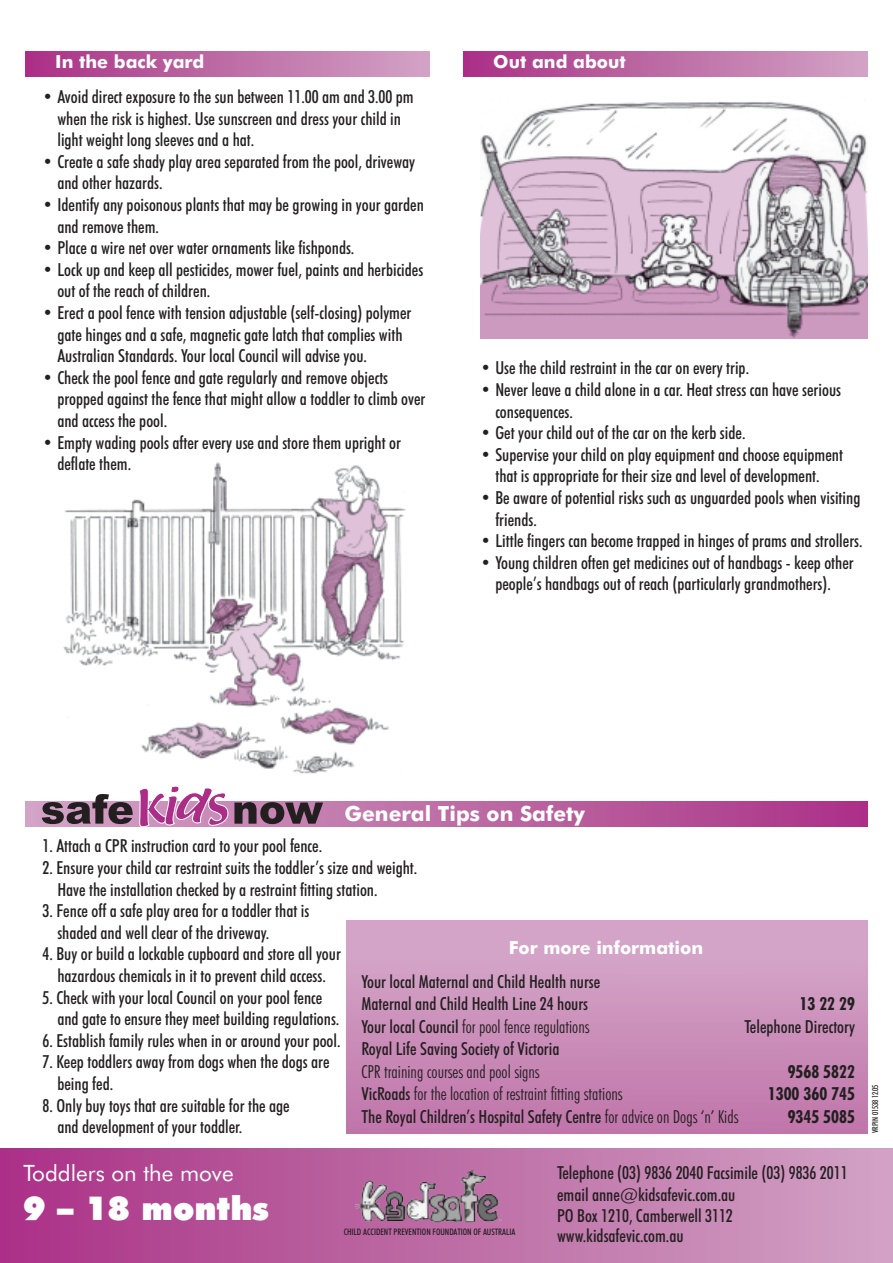
<style>
.page{position:relative;width:893px;height:1263px;background:#fff}
.page>*{position:absolute;margin:0;border:0;box-sizing:border-box;transform-origin:0 0}
.t1{font:900 33px "Futura BT";color:#fff}
.t2{font:22.5px "Futura BT";color:#fff}
.t3{font:700 21px "Futura BT";color:#fff}
.t4{font:500 condensed 18px/21.6px "Futura BT";color:#231f20}
.t5{font:300 condensed 18px "Futura BT";color:#231f20}
.t6{font:700 18px "Futura BT";color:#fff}
.t7{font:700 condensed 18px "Futura BT";color:#231f20}
.t8{font:500 condensed 9px "Futura BT";color:#231f20}
.t9{font:500 condensed 8.25px "Futura BT";color:#231f20}
.s1{font-weight:500}
.s2{font-weight:300}
</style>
<div class="page">
<div style="left:0;top:1148px;width:893px;height:115px;background:linear-gradient(to right,#aa3487,#d1a4c4)"></div>
<div style="left:347px;top:921px;width:520px;height:212px;background:linear-gradient(to bottom,#d6abcb,#c176aa)"></div>
<img style="left:385px;top:1170px;width:117px;height:53px">
<img style="left:63px;top:462px;width:343px;height:312px">
<img style="left:480px;top:101px;width:387px;height:237px">
<div style="left:26px;top:51px;width:403px;height:26px;background:linear-gradient(to right,#aa3286,#d2a4c5)"></div>
<div style="left:463px;top:51px;width:404px;height:26px;background:linear-gradient(to right,#aa3286,#d1a4c5)"></div>
<svg style="left:26px;top:801px;width:841px;height:26px;background:#b75a9c"></svg>
<svg style="left:42px;top:786px;width:281px;height:41px"></svg>
<p class="t6" style="left:55px;top:51px;width:151px">In the back yard</p>
<p class="t4" style="left:57px;top:86px;width:358px;text-indent:-15px">• Avoid direct exposure to the sun between 11.00 am and 3.00 pm when the risk is highest. Use sunscreen and dress your child in light weight long sleeves and a hat.</p>
<p class="t4" style="left:57px;top:151px;width:359px;text-indent:-15px">• Create a safe shady play area separated from the pool, driveway and other hazards.</p>
<p class="t4" style="left:57px;top:194px;width:368px;text-indent:-15px">• Identify any poisonous plants that may be growing in your garden and remove them.</p>
<p class="t4" style="left:43px;top:237px;width:313px">• Place a wire net over water ornaments like fishponds.</p>
<p class="t4" style="left:57px;top:259px;width:367px;text-indent:-15px">• Lock up and keep all pesticides, mower fuel, paints and herbicides out of the reach of children.</p>
<p class="t4" style="left:57px;top:302px;width:356px;text-indent:-15px">• Erect a pool fence with tension adjustable (self-closing) polymer gate hinges and a safe, magnetic gate latch that complies with<br>Australian Standards. Your local Council will advise you.</p>
<p class="t4" style="left:57px;top:367px;width:370px;text-indent:-15px">• Check the pool fence and gate regularly and remove objects propped against the fence that might allow a toddler to climb over and access the pool.</p>
<p class="t4" style="left:57px;top:431px;width:345px;text-indent:-15px">• Empty wading pools after every use and store them upright or deflate them.</p>
<p class="t6" style="left:493px;top:51px;width:134px">Out and about</p>
<p class="t4" style="left:480px;top:357px;width:270px">• Use the child restraint in the car on every trip.</p>
<p class="t4" style="left:495px;top:379px;width:347px;text-indent:-15px">• Never leave a child alone in a car. Heat stress can have serious consequences.</p>
<p class="t4" style="left:480px;top:422px;width:266px">• Get your child out of the car on the kerb side.</p>
<p class="t4" style="left:480px;top:443px;width:364px;text-align:center">• Supervise your child on play equipment and choose equipment that is appropriate for their size and level of development.</p>
<p class="t4" style="left:495px;top:487px;width:366px;text-indent:-15px">• Be aware of potential risks such as unguarded pools when visiting friends.</p>
<p class="t4" style="left:480px;top:530px;width:384px">• Little fingers can become trapped in hinges of prams and strollers.</p>
<p class="t4" style="left:480px;top:551px;width:375px;text-align:center">• Young children often get medicines out of handbags - keep other people’s handbags out of reach (particularly grandmothers).</p>
<p class="t3" style="left:344px;top:801px;width:242px">General Tips on Safety</p>
<p class="t4" style="left:43px;top:835px;width:281px">1. Attach a CPR instruction card to your pool fence.</p>
<p class="t4" style="left:57px;top:857px;width:361px;text-indent:-15px">2. Ensure your child car restraint suits the toddler’s size and weight.<br>Have the installation checked by a restraint fitting station.</p>
<p class="t4" style="left:57px;top:900px;width:253px;text-indent:-15px">3. Fence off a safe play area for a toddler that is shaded and well clear of the driveway.</p>
<p class="t4" style="left:43px;top:943px;width:300px;text-align:center">4. Buy or build a lockable cupboard and store all your hazardous chemicals in it to prevent child access.</p>
<p class="t4" style="left:57px;top:986px;width:283px;text-indent:-15px">5. Check with your local Council on your pool fence and gate to ensure they meet building regulations.</p>
<p class="t4" style="left:43px;top:1029px;width:300px">6. Establish family rules when in or around your pool.</p>
<p class="t4" style="left:57px;top:1051px;width:274px;text-indent:-15px">7. Keep toddlers away from dogs when the dogs are being fed.</p>
<p class="t4" style="left:57px;top:1094px;width:234px;text-indent:-15px">8. Only buy toys that are suitable for the age and development of your toddler.</p>
<p class="t6" style="left:509px;top:937px;width:196px">For more information</p>
<p class="t4" style="left:361px;top:970px;width:240px;line-height:22.5px">Your local Maternal and Child Health nurse<br>Maternal and Child Health Line 24 hours</p>
<p class="t7" style="left:799px;top:993px;width:57px">13 22 29</p>
<p class="t5" style="left:361px;top:1015px;width:230px"><span class="s1">Your local Council</span> for pool fence regulations</p>
<p class="t4" style="left:745px;top:1015px;width:112px">Telephone Directory</p>
<p class="t4" style="left:361px;top:1038px;width:199px">Royal Life Saving Society of Victoria</p>
<p class="t5" style="left:361px;top:1060px;width:180px">CPR training courses and pool signs</p>
<p class="t7" style="left:788px;top:1060px;width:69px">9568 5822</p>
<p class="t5" style="left:361px;top:1083px;width:263px"><span class="s1">VicRoads</span> for the location of restraint fitting stations</p>
<p class="t7" style="left:768px;top:1083px;width:89px">1300 360 745</p>
<p class="t4" style="left:361px;top:1105px;width:378px">The Royal Children’s Hospital Safety Centre <span class="s2">for advice on Dogs ‘n’ Kids</span></p>
<p class="t7" style="left:788px;top:1105px;width:69px">9345 5085</p>
<p class="t2" style="left:24px;top:1160px;width:212px">Toddlers on the move</p>
<h1 class="t1" style="left:23px;top:1188px;width:247px">9 – 18 months</h1>
<p class="t8" style="left:344px;top:1227px;width:173px">CHILD ACCIDENT PREVENTION FOUNDATION OF AUSTRALIA</p>
<p class="t4" style="left:557px;top:1161px;width:292px">Telephone (03) 9836 2040 Facsimile (03) 9836 2011 email anne@kidsafevic.com.au<br>PO Box 1210, Camberwell 3112</p>
<p class="t4" style="left:557px;top:1224px;width:128px">www.kidsafevic.com.au</p>
<p class="t9" style="left:870px;top:1133px;width:50px;rotate:-90deg">VRPIN 01538 12.05</p>
</div>
